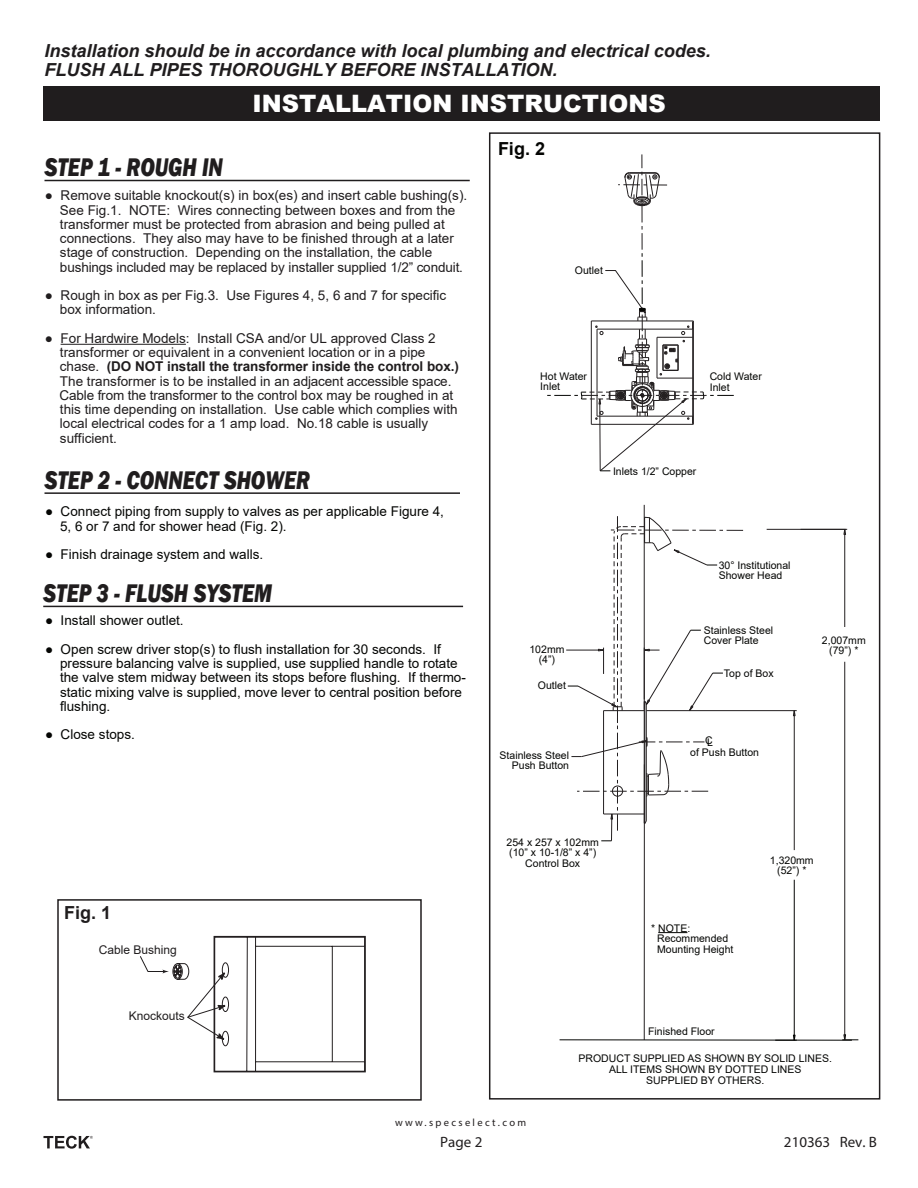
<style>
.page{position:relative;width:918px;height:1188px;background:#fff}
.page>*{position:absolute;margin:0;border:0;box-sizing:border-box;transform-origin:0 0}
.t1{font:italic 800 26.25px "Franklin Gothic";color:#201d1e;scale:.8 1}
.t2{font:900 24px "Arial";color:#fff}
.t3{font:italic 700 18px/19.5px "Arial";color:#201d1e}
.t4{font:700 18px "Arial";color:#040503}
.t5{font:700 18px "Arial";color:#201d1e}
.t6{font:15px "Myriad Pro";color:#201d1e}
.t7{font:13.5px/14.2px "Arial";color:#201d1e}
.t8{font:13.5px/14.2px "Arial";color:#040503}
.t9{font:12px "Arial";color:#201d1e}
.t10{font:10.5px/10.5px "Arial";color:#040503}
.t11{font:10.5px "Myriad Pro";letter-spacing:.22em;color:#201c1d}
.s1{font-weight:700}
</style>
<div class="page">
<svg style="left:43px;top:1136px;width:50px;height:13px"></svg>
<hr style="left:45px;top:180px;width:425px;height:1px;background:#201d1e">
<hr style="left:61px;top:344px;width:125px;height:1px;background:#201d1e">
<hr style="left:45px;top:492px;width:415px;height:2px;background:#201d1e">
<hr style="left:43px;top:606px;width:420px;height:1px;background:#201d1e">
<div style="left:43px;top:86px;width:837px;height:35px;background:#201d1e"></div>
<div style="left:489px;top:132px;width:391px;height:968px;border:2px solid #201d1e"></div>
<svg style="left:843px;top:528px;width:3px;height:7px"></svg>
<hr style="left:646px;top:710px;width:151px;height:1px;background:#231f20">
<hr style="left:794px;top:711px;width:1px;height:139px;background:#231f20">
<hr style="left:794px;top:880px;width:1px;height:160px;background:#040503">
<hr style="left:566px;top:650px;width:38px;height:1px;background:#231f20">
<hr style="left:644px;top:505px;width:1px;height:205px;background:#231f20">
<hr style="left:644px;top:764px;width:1px;height:276px;background:#231f20">
<hr style="left:560px;top:1039px;width:292px;height:2px;background:#040503">
<svg style="left:842px;top:1034px;width:16px;height:7px"></svg>
<hr style="left:844px;top:529px;width:1px;height:98px;background:#231f20">
<hr style="left:844px;top:662px;width:1px;height:378px;background:#231f20">
<hr style="left:767px;top:529px;width:80px;height:1px;background:#231f20">
<svg style="left:568px;top:516px;width:175px;height:325px"></svg>
<svg style="left:547px;top:154px;width:187px;height:318px"></svg>
<svg style="left:658px;top:932px;width:29px;height:1px"></svg>
<svg style="left:140px;top:937px;width:225px;height:135px"></svg>
<div style="left:57px;top:899px;width:365px;height:202px;border:2px solid #201d1e"></div>
<h3 class="t3" style="left:45px;top:41px;width:668px">Installation should be in accordance with local plumbing and electrical codes.<br>FLUSH ALL PIPES THOROUGHLY BEFORE INSTALLATION.</h3>
<h2 class="t2" style="left:253px;top:86px;width:415px">INSTALLATION INSTRUCTIONS</h2>
<h1 class="t1" style="left:45px;top:150px;width:224px">STEP 1 - ROUGH IN</h1>
<p class="t7" style="left:60px;top:188px;width:409px;text-indent:-15px">● Remove suitable knockout(s) in box(es) and insert cable bushing(s).<br>See Fig.1. NOTE: Wires connecting between boxes and from the transformer must be protected from abrasion and being pulled at connections. They also may have to be finished through at a later stage of construction. Depending on the installation, the cable bushings included may be replaced by installer supplied 1/2” conduit.</p>
<p class="t7" style="left:60px;top:288px;width:388px;text-indent:-15px">● Rough in box as per Fig.3. Use Figures 4, 5, 6 and 7 for specific box information.</p>
<p class="t7" style="left:59px;top:331px;width:401px;text-indent:-15px">● For Hardwire Models: Install CSA and/or UL approved Class 2 transformer or equivalent in a convenient location or in a pipe chase. <span class="s1">(DO NOT install the transformer inside the control box.)<br></span>The transformer is to be installed in an adjacent accessible space.<br>Cable from the transformer to the control box may be roughed in at this time depending on installation. Use cable which complies with local electrical codes for a 1 amp load. No.18 cable is usually sufficient.</p>
<h1 class="t1" style="left:45px;top:463px;width:333px">STEP 2 - CONNECT SHOWER</h1>
<p class="t8" style="left:60px;top:504px;width:386px;text-indent:-15px">● Connect piping from supply to valves as per applicable Figure 4,<br>5, 6 or 7 and for shower head (Fig. 2).</p>
<p class="t8" style="left:45px;top:547px;width:220px">● Finish drainage system and walls.</p>
<h1 class="t1" style="left:43px;top:576px;width:287px">STEP 3 - FLUSH SYSTEM</h1>
<h3 class="t4" style="left:498px;top:136px;width:49px">Fig. 2</h3>
<p class="t10" style="left:575px;top:264px;width:30px">Outlet</p>
<p class="t10" style="left:540px;top:371px;width:48px">Hot Water<br>Inlet</p>
<p class="t10" style="left:613px;top:466px;width:85px">Inlets 1/2” Copper</p>
<p class="t10" style="left:710px;top:371px;width:54px">Cold Water<br>Inlet</p>
<p class="t10" style="left:719px;top:560px;width:73px">30° Institutional<br>Shower Head</p>
<p class="t8" style="left:45px;top:613px;width:140px">● Install shower outlet.</p>
<p class="t8" style="left:60px;top:642px;width:407px;text-indent:-15px">● Open screw driver stop(s) to flush installation for 30 seconds. If pressure balancing valve is supplied, use supplied handle to rotate the valve stem midway between its stops before flushing. If thermo&shy;static mixing valve is supplied, move lever to central position before flushing.</p>
<p class="t8" style="left:45px;top:727px;width:91px">● Close stops.</p>
<p class="t10" style="left:529px;top:644px;width:37px;text-align:center">102mm (4”)</p>
<p class="t10" style="left:538px;top:680px;width:30px">Outlet</p>
<p class="t10" style="left:500px;top:750px;width:71px;text-align:right">Stainless Steel<br>Push Button</p>
<p class="t10" style="left:704px;top:625px;width:71px">Stainless Steel<br>Cover Plate</p>
<p class="t10" style="left:724px;top:668px;width:51px">Top of Box</p>
<p class="t10" style="left:690px;top:736px;width:70px;line-height:10.9px;text-indent:15px">CL<br>of Push Button</p>
<p class="t10" style="left:822px;top:635px;width:45px;text-align:center">2,007mm (79”) *</p>
<h3 class="t5" style="left:64px;top:900px;width:49px">Fig. 1</h3>
<p class="t9" style="left:99px;top:941px;width:80px">Cable Bushing</p>
<p class="t9" style="left:129px;top:1007px;width:58px">Knockouts</p>
<p class="t10" style="left:507px;top:837px;width:94px;text-align:center">254 x 257 x 102mm (10” x 10-1/8” x 4”)<br>Control Box</p>
<p class="t10" style="left:657px;top:923px;width:78px;text-indent:-6px">* NOTE:<br>Recommended<br>Mounting Height</p>
<p class="t10" style="left:770px;top:855px;width:45px;text-align:center">1,320mm (52”) *</p>
<p class="t11" style="left:395px;top:1116px;width:133px">www.specselect.com</p>
<p class="t10" style="left:648px;top:1026px;width:68px">Finished Floor</p>
<p class="t10" style="left:579px;top:1052px;width:255px;line-height:11.2px;text-align:center">PRODUCT SUPPLIED AS SHOWN BY SOLID LINES.<br>ALL ITEMS SHOWN BY DOTTED LINES<br>SUPPLIED BY OTHERS.</p>
<p class="t6" style="left:440px;top:1133px;width:44px">Page 2</p>
<p class="t6" style="left:784px;top:1133px;width:94px">210363 Rev. B</p>
</div>
